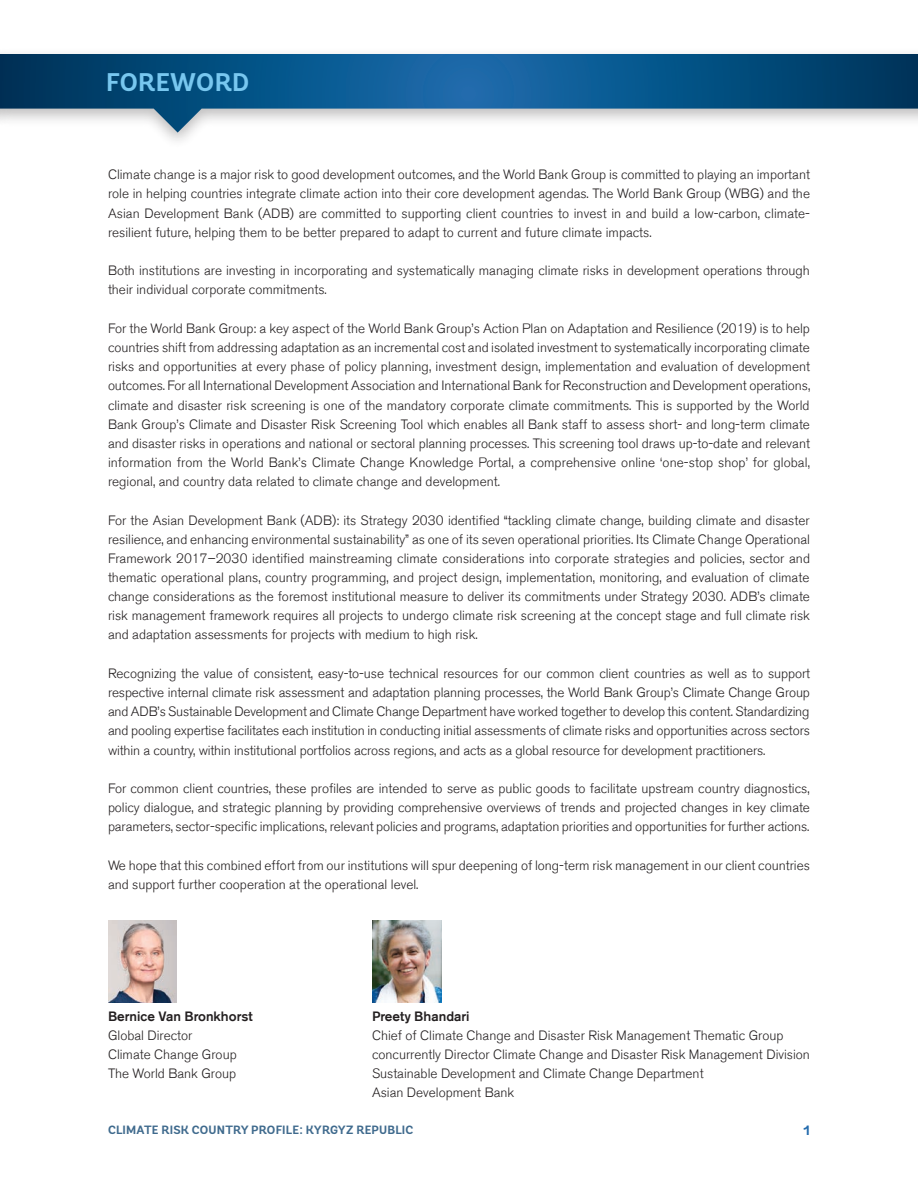
<style>
.page{position:relative;width:918px;height:1188px;background:#fff}
.page>*{position:absolute;margin:0;border:0;box-sizing:border-box;transform-origin:0 0}
.t1{font:700 25.5px "Andes";letter-spacing:.015em;color:#78c7ef}
.t2{font:300 13.5px/19.2px "Akzidenz Grotesk BE";color:#231f20;text-align:justify}
.t3{font:500 13.5px "Akzidenz Grotesk BE";color:#231f20}
.t4{font:700 13.5px "Andes";color:#236bad}
.t5{font:700 12px "Andes";letter-spacing:.015em;color:#3f6a8d}
</style>
<div class="page">
<img style="left:108px;top:920px;width:69px;height:83px">
<img style="left:373px;top:921px;width:68px;height:82px">
<svg style="left:0;top:54px;width:918px;height:79px"></svg>
<h1 class="t1" style="left:106px;top:66px;width:145px">FOREWORD</h1>
<p class="t2" style="left:108px;top:165px;width:704px">Climate change is a major risk to good development outcomes, and the World Bank Group is committed to playing an important role in helping countries integrate climate action into their core development agendas. The World Bank Group (WBG) and the Asian Development Bank (ADB) are committed to supporting client countries to invest in and build a low-carbon, climate&shy;resilient future, helping them to be better prepared to adapt to current and future climate impacts.</p>
<p class="t2" style="left:108px;top:261px;width:703px">Both institutions are investing in incorporating and systematically managing climate risks in development operations through their individual corporate commitments.</p>
<p class="t2" style="left:108px;top:319px;width:704px">For the World Bank Group: a key aspect of the World Bank Group’s Action Plan on Adaptation and Resilience (2019) is to help countries shift from addressing adaptation as an incremental cost and isolated investment to systematically incorporating climate risks and opportunities at every phase of policy planning, investment design, implementation and evaluation of development outcomes. For all International Development Association and International Bank for Reconstruction and Development operations, climate and disaster risk screening is one of the mandatory corporate climate commitments. This is supported by the World Bank Group’s Climate and Disaster Risk Screening Tool which enables all Bank staff to assess short- and long-term climate and disaster risks in operations and national or sectoral planning processes. This screening tool draws up-to-date and relevant information from the World Bank’s Climate Change Knowledge Portal, a comprehensive online ‘one-stop shop’ for global, regional, and country data related to climate change and development.</p>
<p class="t2" style="left:108px;top:511px;width:704px">For the Asian Development Bank (ADB): its Strategy 2030 identified “tackling climate change, building climate and disaster resilience, and enhancing environmental sustainability” as one of its seven operational priorities. Its Climate Change Operational Framework 2017–2030 identified mainstreaming climate considerations into corporate strategies and policies, sector and thematic operational plans, country programming, and project design, implementation, monitoring, and evaluation of climate change considerations as the foremost institutional measure to deliver its commitments under Strategy 2030. ADB’s climate risk management framework requires all projects to undergo climate risk screening at the concept stage and full climate risk and adaptation assessments for projects with medium to high risk.</p>
<p class="t2" style="left:108px;top:664px;width:704px">Recognizing the value of consistent, easy-to-use technical resources for our common client countries as well as to support respective internal climate risk assessment and adaptation planning processes, the World Bank Group’s Climate Change Group and ADB’s Sustainable Development and Climate Change Department have worked together to develop this content. Standardizing and pooling expertise facilitates each institution in conducting initial assessments of climate risks and opportunities across sectors within a country, within institutional portfolios across regions, and acts as a global resource for development practitioners.</p>
<p class="t2" style="left:108px;top:779px;width:703px">For common client countries, these profiles are intended to serve as public goods to facilitate upstream country diagnostics, policy dialogue, and strategic planning by providing comprehensive overviews of trends and projected changes in key climate parameters, sector-specific implications, relevant policies and programs, adaptation priorities and opportunities for further actions.</p>
<p class="t2" style="left:108px;top:856px;width:704px">We hope that this combined effort from our institutions will spur deepening of long-term risk management in our client countries and support further cooperation at the operational level.</p>
<p class="t3" style="left:108px;top:1008px;width:146px">Bernice Van Bronkhorst</p>
<p class="t3" style="left:372px;top:1008px;width:99px">Preety Bhandari</p>
<p class="t2" style="left:108px;top:1026px;width:86px">Global Director</p>
<p class="t2" style="left:372px;top:1026px;width:413px">Chief of Climate Change and Disaster Risk Management Thematic Group</p>
<p class="t2" style="left:108px;top:1045px;width:130px">Climate Change Group</p>
<p class="t2" style="left:372px;top:1045px;width:439px">concurrently Director Climate Change and Disaster Risk Management Division</p>
<p class="t2" style="left:108px;top:1064px;width:130px">The World Bank Group</p>
<p class="t2" style="left:372px;top:1064px;width:333px">Sustainable Development and Climate Change Department<br>Asian Development Bank</p>
<p class="t5" style="left:108px;top:1122px;width:307px">CLIMATE RISK COUNTRY PROFILE: KYRGYZ REPUBLIC</p>
<p class="t4" style="left:804px;top:1122px;width:8px">1</p>
</div>
